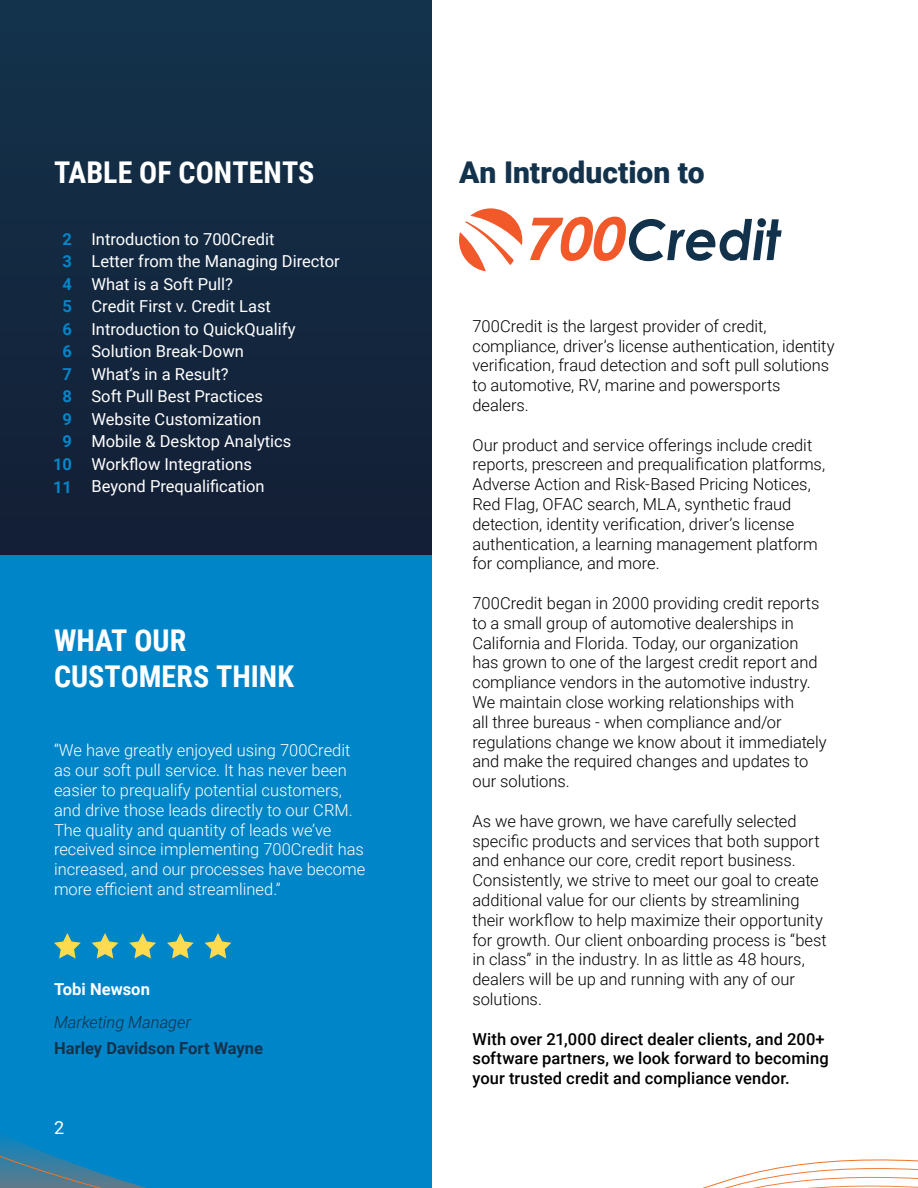
<style>
.page{position:relative;width:918px;height:1188px;background:#fff}
.page>*{position:absolute;margin:0;border:0;box-sizing:border-box;transform-origin:0 0}
.t1{font:700 30px/36px "Roboto Condensed";color:#fff}
.t2{font:900 30px "Roboto";color:#13324b}
.t3{font:18px "Roboto";color:#fff}
.t4{font:300 16.5px/19.8px "Roboto";letter-spacing:-.005em;color:#000}
.t5{font:300 16.5px/19.8px "Roboto";color:#fff}
.t6{font:16.5px/22.5px "Roboto";color:#fff}
.t7{font:500 16.5px/19.8px "Roboto";letter-spacing:.005em;color:#000}
.t8{font:700 16.5px "Roboto";color:#13324b}
.t9{font:italic 300 16.5px "Roboto";color:#13324b}
.t10{font:700 16.5px/22.5px "Roboto";color:#0585c8;text-align:center}
.t11{font:700 16.5px "Roboto";color:#fff}
</style>
<div class="page">
<div style="left:0;top:540px;width:432px;height:648px;background:#0085c8"></div>
<div style="left:0;top:0;width:432px;height:555px;background:#132840"></div>
<svg style="left:0;top:1137px;width:918px;height:51px"></svg>
<svg style="left:459px;top:208px;width:63px;height:63px"></svg>
<svg style="left:530px;top:217px;width:252px;height:44px"></svg>
<svg style="left:54px;top:933px;width:27px;height:26px"></svg>
<svg style="left:92px;top:933px;width:26px;height:26px"></svg>
<svg style="left:129px;top:933px;width:27px;height:26px"></svg>
<svg style="left:167px;top:933px;width:27px;height:26px"></svg>
<svg style="left:205px;top:933px;width:26px;height:26px"></svg>
<h1 class="t1" style="left:54px;top:154px;width:262px">TABLE OF CONTENTS</h1>
<p class="t10" style="left:53px;top:227px;width:20px">2<br>3<br>4<br>5<br>6<br>6<br>7<br>8<br>9<br>9<br>10<br>11</p>
<p class="t6" style="left:92px;top:227px;width:250px">Introduction to 700Credit<br>Letter from the Managing Director<br>What is a Soft Pull?<br>Credit First v. Credit Last<br>Introduction to QuickQualify<br>Solution Break-Down<br>What’s in a Result?<br>Soft Pull Best Practices<br>Website Customization<br>Mobile &amp; Desktop Analytics<br>Workflow Integrations<br>Beyond Prequalification</p>
<h1 class="t1" style="left:54px;top:621px;width:242px">WHAT OUR<br>CUSTOMERS THINK</h1>
<p class="t5" style="left:54px;top:740px;width:313px">“We have greatly enjoyed using 700Credit as our soft pull service. It has never been easier to prequalify potential customers, and drive those leads directly to our CRM.<br>The quality and quantity of leads we’ve received since implementing 700Credit has increased, and our processes have become more efficient and streamlined.”</p>
<p class="t11" style="left:54px;top:977px;width:97px">Tobi Newson</p>
<p class="t9" style="left:54px;top:1011px;width:139px">Marketing Manager</p>
<p class="t8" style="left:54px;top:1037px;width:211px">Harley Davidson Fort Wayne</p>
<p class="t3" style="left:54px;top:1115px;width:12px">2</p>
<h1 class="t2" style="left:459px;top:152px;width:247px">An Introduction to</h1>
<p class="t4" style="left:472px;top:315px;width:364px">700Credit is the largest provider of credit, compliance, driver’s license authentication, identity verification, fraud detection and soft pull solutions to automotive, RV, marine and powersports dealers.</p>
<p class="t4" style="left:472px;top:434px;width:354px">Our product and service offerings include credit reports, prescreen and prequalification platforms, Adverse Action and Risk-Based Pricing Notices, Red Flag, OFAC search, MLA, synthetic fraud detection, identity verification, driver’s license authentication, a learning management platform for compliance, and more.</p>
<p class="t4" style="left:472px;top:593px;width:356px">700Credit began in 2000 providing credit reports to a small group of automotive dealerships in California and Florida. Today, our organization has grown to one of the largest credit report and compliance vendors in the automotive industry.<br>We maintain close working relationships with<br>all three bureaus - when compliance and/or regulations change we know about it immediately and make the required changes and updates to our solutions.</p>
<p class="t4" style="left:472px;top:810px;width:356px">As we have grown, we have carefully selected specific products and services that both support and enhance our core, credit report business.<br>Consistently, we strive to meet our goal to create additional value for our clients by streamlining their workflow to help maximize their opportunity for growth. Our client onboarding process is “best in class” in the industry. In as little as 48 hours, dealers will be up and running with any of our solutions.</p>
<p class="t7" style="left:472px;top:1028px;width:358px">With over 21,000 direct dealer clients, and 200+ software partners, we look forward to becoming your trusted credit and compliance vendor.</p>
</div>
